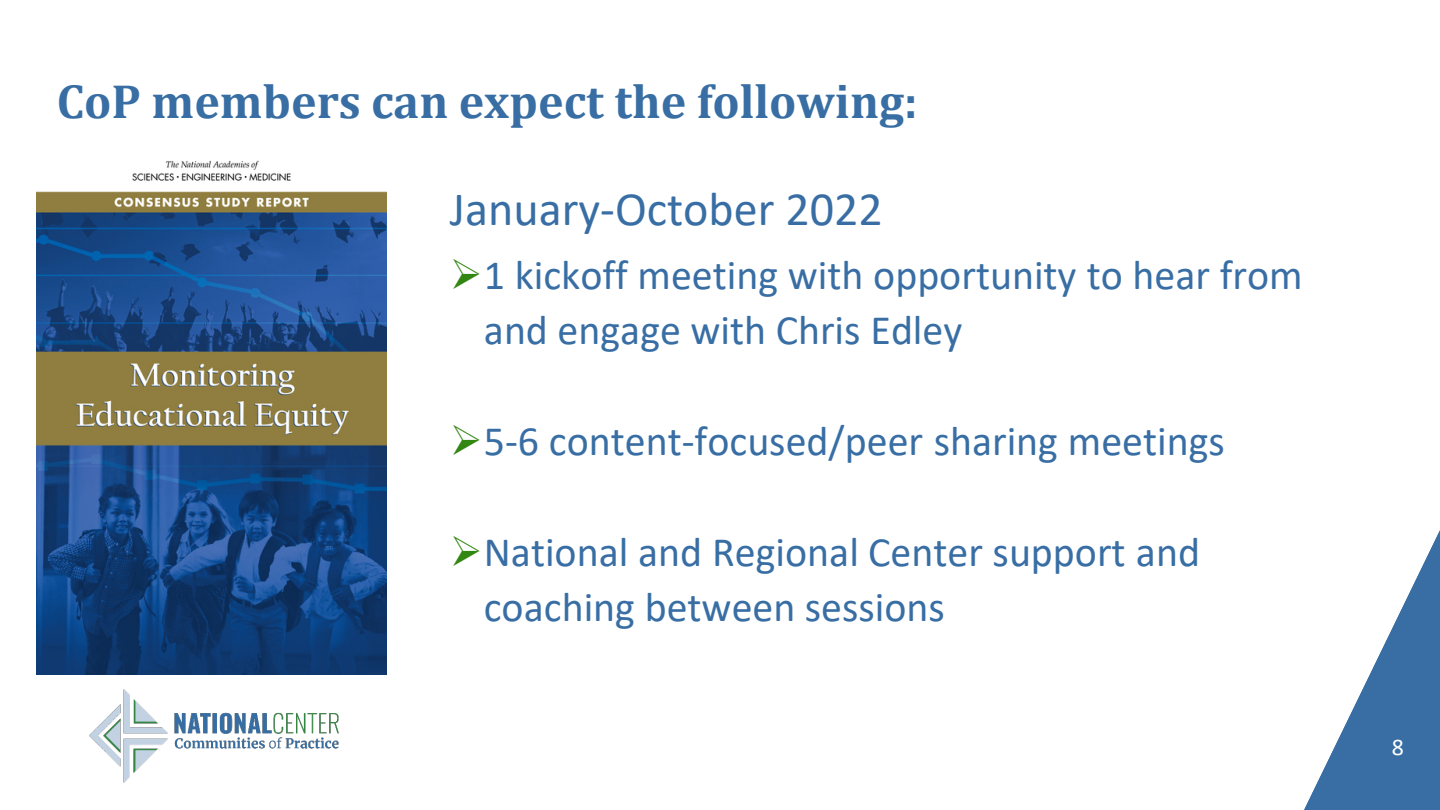
<style>
.page{position:relative;width:1440px;height:810px;background:#fff}
.page>*{position:absolute;margin:0;border:0;box-sizing:border-box;transform-origin:0 0}
.t1{font:700 48px "Cambria";color:#386ea3}
.t2{font:48px "Calibri";color:#386ea4}
.t3{font:42px/55.5px "Calibri";color:#386ea4}
.t4{font:24px "Calibri";color:#fff}
.s1{color:#328612}
</style>
<div class="page">
<img style="left:90px;top:689px;width:248px;height:94px">
<svg style="left:1304px;top:530px;width:136px;height:280px"></svg>
<img style="left:36px;top:160px;width:351px;height:515px">
<h2 class="t1" style="left:57px;top:68px;width:862px">CoP members can expect the following:</h2>
<p class="t2" style="left:450px;top:176px;width:434px">January-October 2022</p>
<p class="t3" style="left:484px;top:246px;width:820px;text-indent:-34px"><span class="s1">➢</span>1 kickoff meeting with opportunity to hear from and engage with Chris Edley</p>
<p class="t3" style="left:450px;top:412px;width:776px"><span class="s1">➢</span>5-6 content-focused/peer sharing meetings</p>
<p class="t3" style="left:484px;top:523px;width:718px;text-indent:-34px"><span class="s1">➢</span>National and Regional Center support and coaching between sessions</p>
<p class="t4" style="left:1392px;top:731px;width:14px">8</p>
</div>
